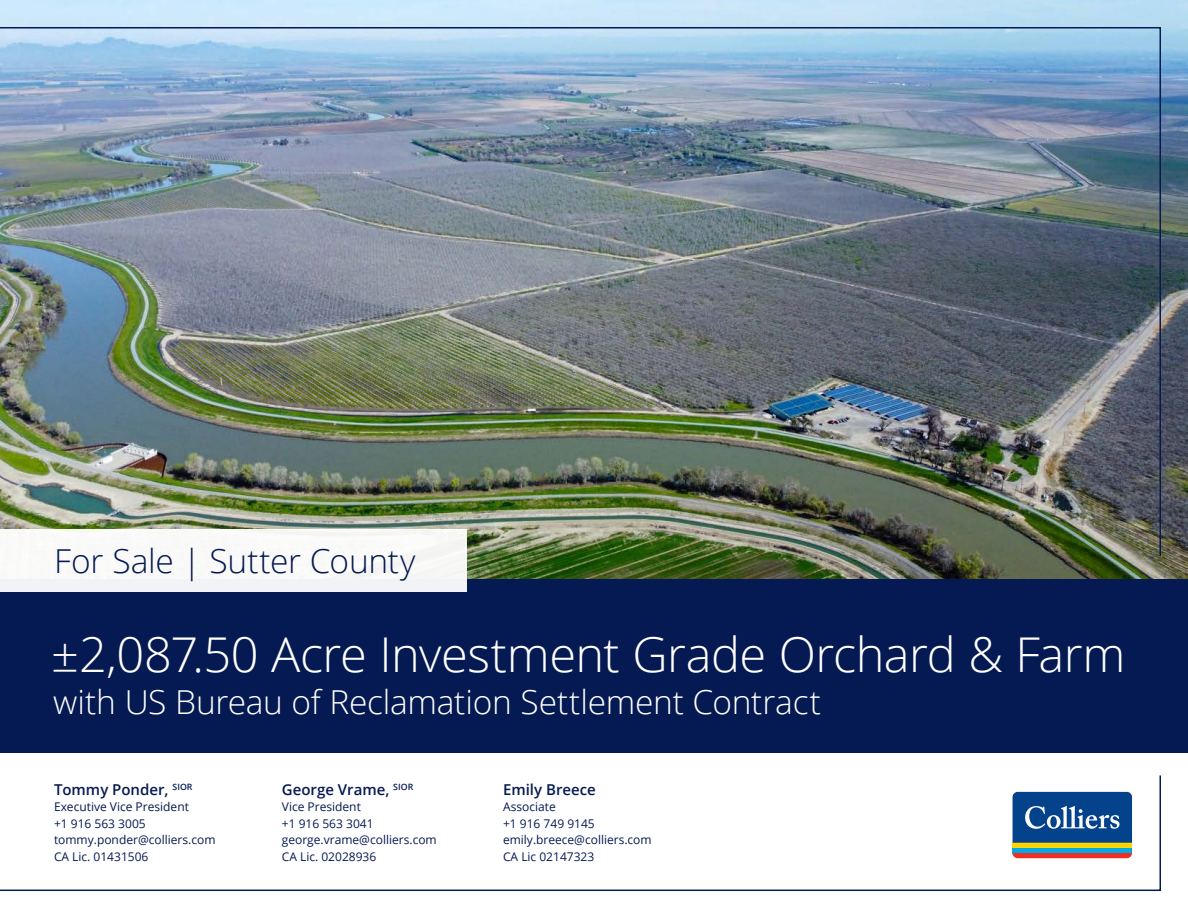
<style>
.page{position:relative;width:1188px;height:918px;background:#fff}
.page>*{position:absolute;margin:0;border:0;box-sizing:border-box;transform-origin:0 0}
.t1{font:300 48px "Open Sans";letter-spacing:-.01em;color:#fff}
.t2{font:300 33px "Open Sans";letter-spacing:-.005em;color:#fff}
.t3{font:300 33px "Open Sans";letter-spacing:-.005em;color:#051a53}
.t4{font:600 15px "Open Sans";color:#051a53}
.t5{font:12px/16.5px "Open Sans";color:#051a53}
</style>
<div class="page">
<img style="left:0;top:0;width:1188px;height:579px">
<div style="left:0;top:579px;width:1188px;height:174px;background:#051a53"></div>
<div style="left:0;top:529px;width:466px;height:63px;background:#f8f8f6"></div>
<img style="left:0;top:26px;width:1162px;height:532px">
<svg style="left:0;top:775px;width:1161px;height:116px"></svg>
<svg style="left:1011px;top:790px;width:123px;height:70px"></svg>
<div style="left:1013px;top:848px;width:119px;height:5px;background:#00a8e4"></div>
<div style="left:1013px;top:843px;width:119px;height:5px;background:#fed503"></div>
<svg style="left:1013px;top:853px;width:119px;height:5px"></svg>
<svg style="left:1013px;top:792px;width:119px;height:51px;background:#215797"></svg>
<h2 class="t3" style="left:54px;top:538px;width:363px">For Sale | Sutter County</h2>
<h1 class="t1" style="left:51px;top:622px;width:1076px">±2,087.50 Acre Investment Grade Orchard &amp; Farm</h1>
<h2 class="t2" style="left:53px;top:679px;width:769px">with US Bureau of Reclamation Settlement Contract</h2>
<p class="t4" style="left:54px;top:779px;width:140px">Tommy Ponder, <sup>SIOR</sup></p>
<p class="t5" style="left:54px;top:798px;width:163px">Executive Vice President<br>+1 916 563 3005 tommy.ponder@colliers.com<br>CA Lic. 01431506</p>
<p class="t4" style="left:282px;top:779px;width:133px">George Vrame, <sup>SIOR</sup></p>
<p class="t5" style="left:282px;top:798px;width:156px">Vice President<br>+1 916 563 3041 george.vrame@colliers.com<br>CA Lic. 02028936</p>
<p class="t4" style="left:503px;top:779px;width:94px">Emily Breece</p>
<p class="t5" style="left:503px;top:798px;width:150px">Associate<br>+1 916 749 9145 emily.breece@colliers.com<br>CA Lic 02147323</p>
</div>
